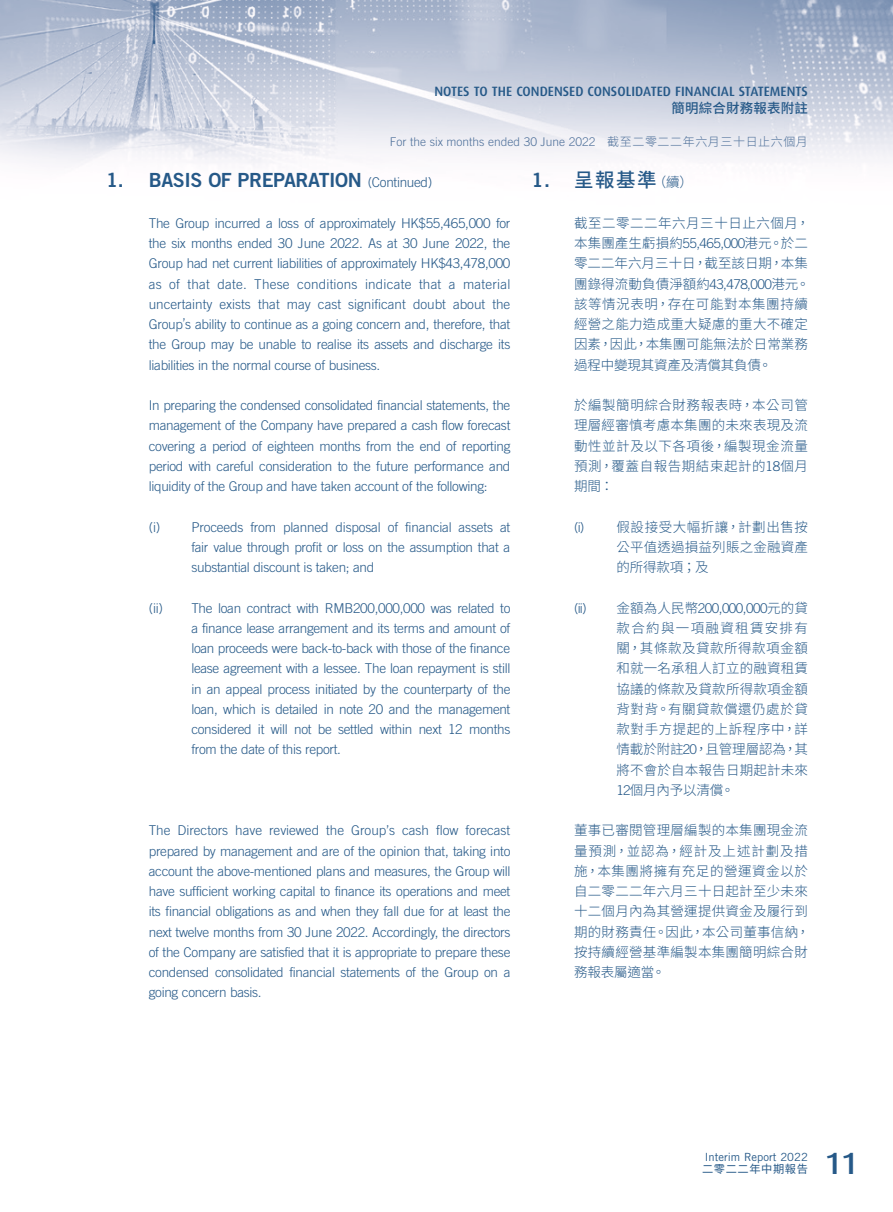
<style>
.page{position:relative;width:893px;height:1212px;background:#fff}
.page>*{position:absolute;margin:0;border:0;box-sizing:border-box;transform-origin:0 0}
.t1{font:500 30.75px "Dax";color:#265988}
.Heading_1{font:19.5px "Trade Gothic LT Std Bd 2";letter-spacing:-.02em;color:#265988}
.C_Heading_1{font:500 19.5px "Source Han Sans TC";color:#265988}
.Body_Text{font:300 13.5px/20.2px "Trade Gothic LT Std";letter-spacing:-.02em;color:#265988;text-align:justify}
.C_Body_Text{font:300 13.5px/20.2px "Source Han Sans TC";letter-spacing:.02em;color:#265988;text-align:justify}
.t2{font:500 13.5px "Dax";color:#265988}
.t3{font:500 13.5px "Source Han Sans TC";letter-spacing:.01em;color:#265988}
.C_Body_Text-2{font:300 13.5px "Trade Gothic LT Std";color:#265988}
.t4{font:300 12px "Trade Gothic LT Std";color:#4e709a}
.t5{font:11.25px "Trade Gothic LT Std";color:#265988}
.t6{font:11.25px "Source Han Sans TC";letter-spacing:.05em;color:#265988}
.s1{font-family:"Source Han Sans TC"}
.s2{font-family:"Trade Gothic LT Std";font-weight:300;font-size:13.5px}
.s3{font-family:"Trade Gothic LT Std Bd 2";font-weight:400}
.s4{font-weight:300;font-size:13.5px}
.s5{font-family:"Trade Gothic LT Std"}
</style>
<div class="page">
<img style="left:0;top:0;width:893px;height:165px">
<p class="t2" style="left:434px;top:84px;width:17px">NOTES</p>
<p class="t2" style="left:474px;top:84px;width:82px">TO THE CONDENSE</p>
<p class="t2" style="left:575px;top:84px;width:28px">D CONSO</p>
<p class="t2" style="left:626px;top:84px;width:64px">LIDATED FINANCIA</p>
<p class="t2" style="left:729px;top:84px;width:24px">L STATEMENTS</p>
<p class="t3" style="left:671px;top:100px;width:138px">簡明綜合財務報表附註</p>
<p class="t4" style="left:390px;top:135px;width:420px">For the six months ended 30 June 2022 <span class="s1">截至二零二二年六月三十日止六個月</span></p>
<p class="Heading_1" style="left:106px;top:168px;width:328px">1. BASIS OF PREPARATION <span class="s2">(Continued)</span></p>
<p class="Body_Text" style="left:149px;top:213px;width:363px">The Group incurred a loss of approximately HK$55,465,000 for the six months ended 30 June 2022. As at 30 June 2022, the Group had net current liabilities of approximately HK$43,478,000 as of that date. These conditions indicate that a material uncertainty exists that may cast significant doubt about the Group’s ability to continue as a going concern and, therefore, that the Group may be unable to realise its assets and discharge its liabilities in the normal course of business.</p>
<p class="Body_Text" style="left:149px;top:395px;width:363px">In preparing the condensed consolidated financial statements, the management of the Company have prepared a cash flow forecast covering a period of eighteen months from the end of reporting period with careful consideration to the future performance and liquidity of the Group and have taken account of the following:</p>
<p class="Body_Text" style="left:191px;top:516px;width:321px;text-indent:-43px">(i) Proceeds from planned disposal of financial assets at fair value through profit or loss on the assumption that a substantial discount is taken; and</p>
<p class="Body_Text" style="left:149px;top:597px;width:16px">(ii)</p>
<p class="Body_Text" style="left:191px;top:597px;width:321px">The loan contract with RMB200,000,000 was related to a finance lease arrangement and its terms and amount of loan proceeds were back-to-back with those of the finance lease agreement with a lessee. The loan repayment is still in an appeal process initiated by the counterparty of the loan, which is detailed in note 20 and the management considered it will not be settled within next 12 months from the date of this report.</p>
<p class="C_Heading_1" style="left:531px;top:169px;width:163px"><span class="s3">1.</span> 呈報基準<span class="s4">（續）</span></p>
<p class="C_Body_Text" style="left:574px;top:213px;width:237px;text-align:left">截至二零二二年六月三十日止六個月，本集團產生虧損約<span class="s5">55,465,000</span>港元。於二零二二年六月三十日，截至該日期，本集團錄得流動負債淨額約<span class="s5">43,478,000</span>港元。該等情況表明，存在可能對本集團持續經營之能力造成重大疑慮的重大不確定因素，因此，本集團可能無法於日常業務過程中變現其資產及清償其負債。</p>
<p class="C_Body_Text" style="left:574px;top:395px;width:235px">於編製簡明綜合財務報表時，本公司管理層經審慎考慮本集團的未來表現及流動性並計及以下各項後，編製現金流量預測，覆蓋自報告期結束起計的<span class="s5">18</span>個月期間：</p>
<p class="C_Body_Text" style="left:617px;top:517px;width:193px;text-indent:-43px"><span class="s5">(i)</span> 假設接受大幅折讓，計劃出售按公平值透過損益列賬之金融資產的所得款項；及</p>
<p class="C_Body_Text-2" style="left:574px;top:600px;width:14px">(ii)</p>
<p class="C_Body_Text" style="left:617px;top:598px;width:193px">金額為人民幣<span class="s5">200,000,000</span>元的貸款合約與一項融資租賃安排有關，其條款及貸款所得款項金額和就一名承租人訂立的融資租賃協議的條款及貸款所得款項金額背對背。有關貸款償還仍處於貸款對手方提起的上訴程序中，詳情載於附註<span class="s5">20</span>，且管理層認為，其將不會於自本報告日期起計未來<span class="s5">12</span>個月內予以清償。</p>
<p class="C_Body_Text" style="left:574px;top:820px;width:237px;text-align:left">董事已審閱管理層編製的本集團現金流量預測，並認為，經計及上述計劃及措施，本集團將擁有充足的營運資金以於自二零二二年六月三十日起計至少未來十二個月內為其營運提供資金及履行到期的財務責任。因此，本公司董事信納，按持續經營基準編製本集團簡明綜合財務報表屬適當。</p>
<p class="Body_Text" style="left:149px;top:820px;width:363px">The Directors have reviewed the Group’s cash flow forecast prepared by management and are of the opinion that, taking into account the above-mentioned plans and measures, the Group will have sufficient working capital to finance its operations and meet its financial obligations as and when they fall due for at least the next twelve months from 30 June 2022. Accordingly, the directors of the Company are satisfied that it is appropriate to prepare these condensed consolidated financial statements of the Group on a going concern basis.</p>
<p class="t5" style="left:705px;top:1150px;width:105px">Interim Report 2022</p>
<p class="t6" style="left:702px;top:1162px;width:107px">二零二二年中期報告</p>
<h1 class="t1" style="left:825px;top:1146px;width:34px">11</h1>
</div>
